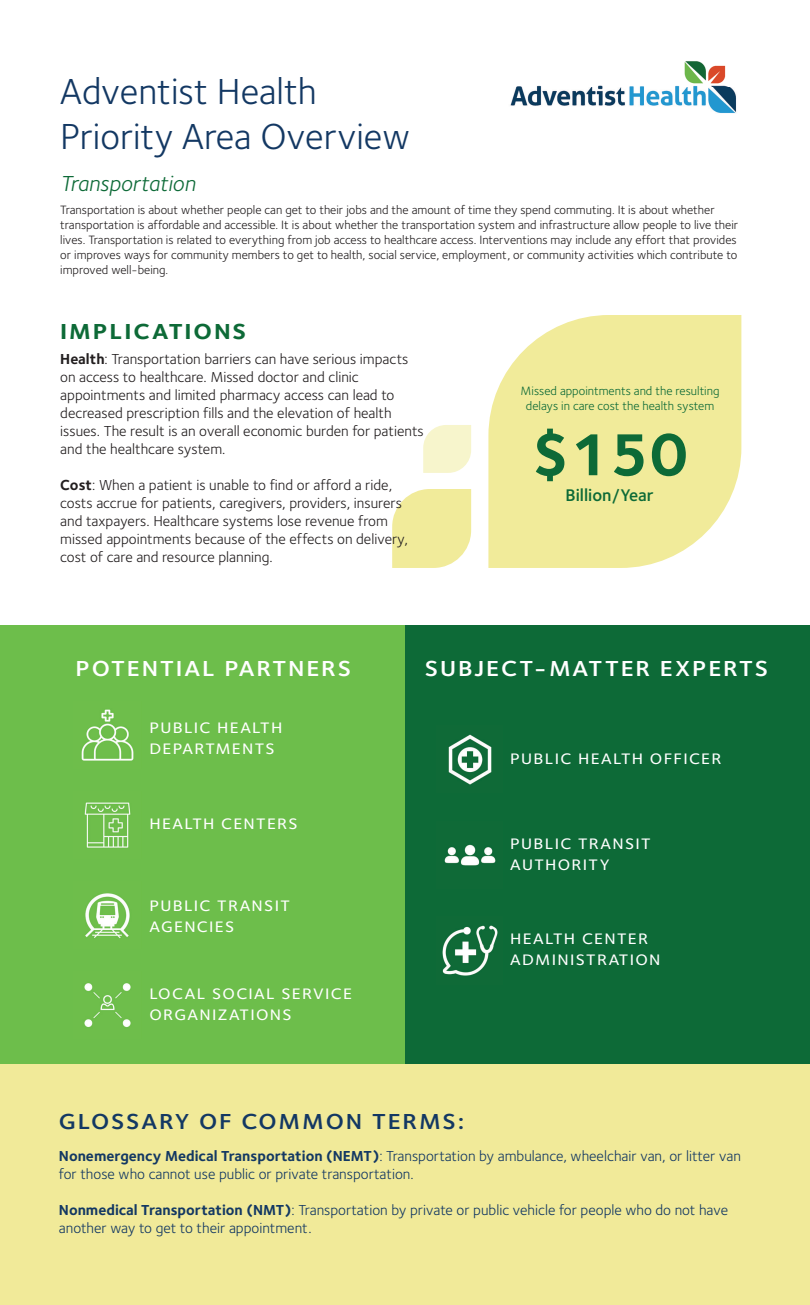
<style>
.page{position:relative;width:810px;height:1305px;background:#fff}
.page>*{position:absolute;margin:0;border:0;box-sizing:border-box;transform-origin:0 0}
.t1{font:700 61.25px "Foundry Sterling";color:#0d6a37}
.t2{font:37.5px/45px "Foundry Sterling";color:#133863}
.t3{font:600 22.5px "Foundry Sterling";letter-spacing:.075em;color:#fff;scale:1.11 1}
.t4{font:600 22.5px "Foundry Sterling";letter-spacing:.075em;color:#133863;scale:1.11 1}
.t5{font:italic 22.5px "Foundry Sterling";color:#0d6a37}
.t6{font:700 22.5px "Foundry Sterling";letter-spacing:.075em;color:#0d6a37;scale:1.11 1}
.t7{font:600 17.5px "Foundry Sterling";color:#0d6a37}
.t8{font:500 15.75px/21px "Foundry Sterling";letter-spacing:.075em;color:#fff;scale:1.11 1}
.t9{font:15px/18px "Foundry Sterling";color:#231f20}
.t10{font:15px/18px "Foundry Sterling";color:#133863}
.t11{font:12.5px/15px "Foundry Sterling";color:#231f20}
.t12{font:12.5px/15px "Foundry Sterling";color:#0d6a37;text-align:center}
.s1{font-weight:700}
</style>
<div class="page">
<svg style="left:488px;top:315px;width:253px;height:253px;background:#f2eca3"></svg>
<svg style="left:423px;top:425px;width:48px;height:48px;background:#f7f6d1"></svg>
<svg style="left:392px;top:489px;width:79px;height:79px;background:#f2eca4"></svg>
<div style="left:0;top:1058px;width:810px;height:247px;background:#f1ea99"></div>
<div style="left:0;top:626px;width:405px;height:438px;background:#6dbe4b"></div>
<div style="left:405px;top:626px;width:405px;height:438px;background:#0d6a37"></div>
<img style="left:510px;top:61px;width:227px;height:53px">
<img style="left:81px;top:709px;width:53px;height:52px">
<img style="left:85px;top:893px;width:45px;height:46px">
<img style="left:84px;top:802px;width:47px;height:46px">
<img style="left:84px;top:983px;width:47px;height:44px">
<img style="left:448px;top:734px;width:44px;height:51px">
<img style="left:444px;top:844px;width:52px;height:22px">
<img style="left:442px;top:925px;width:56px;height:51px">
<h2 class="t2" style="left:60px;top:69px;width:351px">Adventist Health<br>Priority Area Overview</h2>
<h3 class="t5" style="left:60px;top:171px;width:137px">Transportation</h3>
<p class="t11" style="left:60px;top:202px;width:680px">Transportation is about whether people can get to their jobs and the amount of time they spend commuting. It is about whether transportation is affordable and accessible. It is about whether the transportation system and infrastructure allow people to live their lives. Transportation is related to everything from job access to healthcare access. Interventions may include any effort that provides or improves ways for community members to get to health, social service, employment, or community activities which contribute to improved well-being.</p>
<h3 class="t6" style="left:60px;top:318px;width:169px">IMPLICATIONS</h3>
<p class="t9" style="left:60px;top:351px;width:365px"><span class="s1">Health</span>: Transportation barriers can have serious impacts on access to healthcare. Missed doctor and clinic appointments and limited pharmacy access can lead to decreased prescription fills and the elevation of health issues. The result is an overall economic burden for patients and the healthcare system.</p>
<p class="t9" style="left:60px;top:477px;width:349px"><span class="s1">Cost</span>: When a patient is unable to find or afford a ride, costs accrue for patients, caregivers, providers, insurers and taxpayers. Healthcare systems lose revenue from missed appointments because of the effects on delivery, cost of care and resource planning.</p>
<p class="t12" style="left:521px;top:384px;width:200px">Missed appointments and the resulting delays in care cost the health system</p>
<h1 class="t1" style="left:531px;top:418px;width:159px">$150</h1>
<p class="t7" style="left:566px;top:485px;width:90px">Billion/Year</p>
<h3 class="t3" style="left:76px;top:655px;width:250px">POTENTIAL PARTNERS</h3>
<p class="t8" style="left:149px;top:718px;width:121px">PUBLIC HEALTH<br>DEPARTMENTS</p>
<p class="t8" style="left:149px;top:814px;width:135px">HEALTH CENTERS</p>
<p class="t8" style="left:149px;top:896px;width:128px">PUBLIC TRANSIT<br>AGENCIES</p>
<p class="t8" style="left:149px;top:983px;width:184px">LOCAL SOCIAL SERVICE<br>ORGANIZATIONS</p>
<h3 class="t3" style="left:425px;top:656px;width:311px">SUBJECT-MATTER EXPERTS</h3>
<p class="t8" style="left:510px;top:748px;width:192px">PUBLIC HEALTH OFFICER</p>
<p class="t8" style="left:510px;top:833px;width:128px">PUBLIC TRANSIT<br>AUTHORITY</p>
<p class="t8" style="left:510px;top:929px;width:137px">HEALTH CENTER<br>ADMINISTRATION</p>
<h3 class="t4" style="left:59px;top:1108px;width:367px">GLOSSARY OF COMMON TERMS:</h3>
<p class="t10" style="left:59px;top:1147px;width:683px"><span class="s1">Nonemergency Medical Transportation (NEMT)</span>: Transportation by ambulance, wheelchair van, or litter van for those who cannot use public or private transportation.</p>
<p class="t10" style="left:59px;top:1201px;width:671px"><span class="s1">Nonmedical Transportation (NMT)</span>: Transportation by private or public vehicle for people who do not have another way to get to their appointment.</p>
</div>
